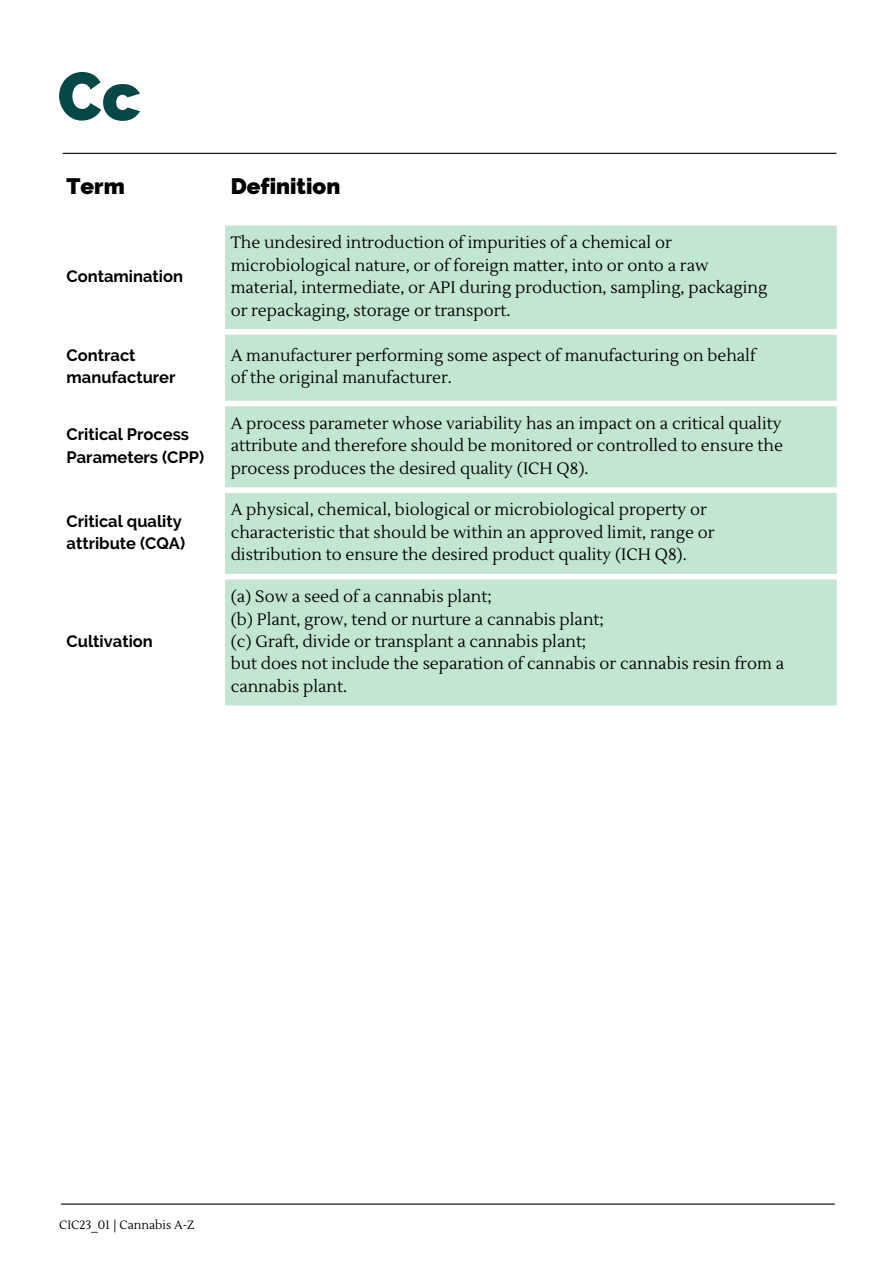
<style>
.page{position:relative;width:893px;height:1264px;background:#fff}
.page>*{position:absolute;margin:0;border:0;box-sizing:border-box;transform-origin:0 0}
.t1{font:800 67.5px "Raleway";color:#034747}
.t2{font:800 22.5px "Raleway";color:#000}
.t3{font:16.5px/22.5px "Lustria";color:#000}
.t4{font:700 16.5px/22.5px "Raleway";color:#000}
.t5{font:12px "Lustria";color:#000}
</style>
<div class="page">
<hr style="left:61px;top:1203px;width:773px;height:1px;background:#000">
<div style="left:225px;top:225px;width:611px;height:480px;background:#c2e6d1"></div>
<hr style="left:63px;top:153px;width:773px;height:1px;background:#000">
<h1 class="t1" style="left:58px;top:57px;width:85px">Cc</h1>
<h2 class="t2" style="left:67px;top:173px;width:60px">Term</h2>
<h2 class="t2" style="left:231px;top:173px;width:111px">Definition</h2>
<p class="t4" style="left:67px;top:265px;width:118px">Contamination</p>
<p class="t3" style="left:231px;top:232px;width:538px">The undesired introduction of impurities of a chemical or microbiological nature, or of foreign matter, into or onto a raw material, intermediate, or API during production, sampling, packaging or repackaging, storage or transport.</p>
<p class="t4" style="left:67px;top:343px;width:110px">Contract manufacturer</p>
<p class="t3" style="left:231px;top:344px;width:526px">A manufacturer performing some aspect of manufacturing on behalf of the original manufacturer.</p>
<p class="t4" style="left:67px;top:423px;width:139px">Critical Process<br>Parameters (CPP)</p>
<p class="t3" style="left:231px;top:412px;width:553px;text-align:justify">A process parameter whose variability has an impact on a critical quality attribute and therefore should be monitored or controlled to ensure the process produces the desired quality (ICH Q8).</p>
<p class="t4" style="left:67px;top:509px;width:120px">Critical quality attribute (CQA)</p>
<p class="t4" style="left:67px;top:630px;width:88px">Cultivation</p>
<p class="t3" style="left:231px;top:499px;width:485px">A physical, chemical, biological or microbiological property or characteristic that should be within an approved limit, range or distribution to ensure the desired product quality (ICH Q8).</p>
<p class="t3" style="left:231px;top:585px;width:555px">(a) Sow a seed of a cannabis plant;<br>(b) Plant, grow, tend or nurture a cannabis plant;<br>(c) Graft, divide or transplant a cannabis plant;<br>but does not include the separation of cannabis or cannabis resin from a cannabis plant.</p>
<p class="t5" style="left:59px;top:1217px;width:137px">CIC23_01 | Cannabis A-Z</p>
</div>
